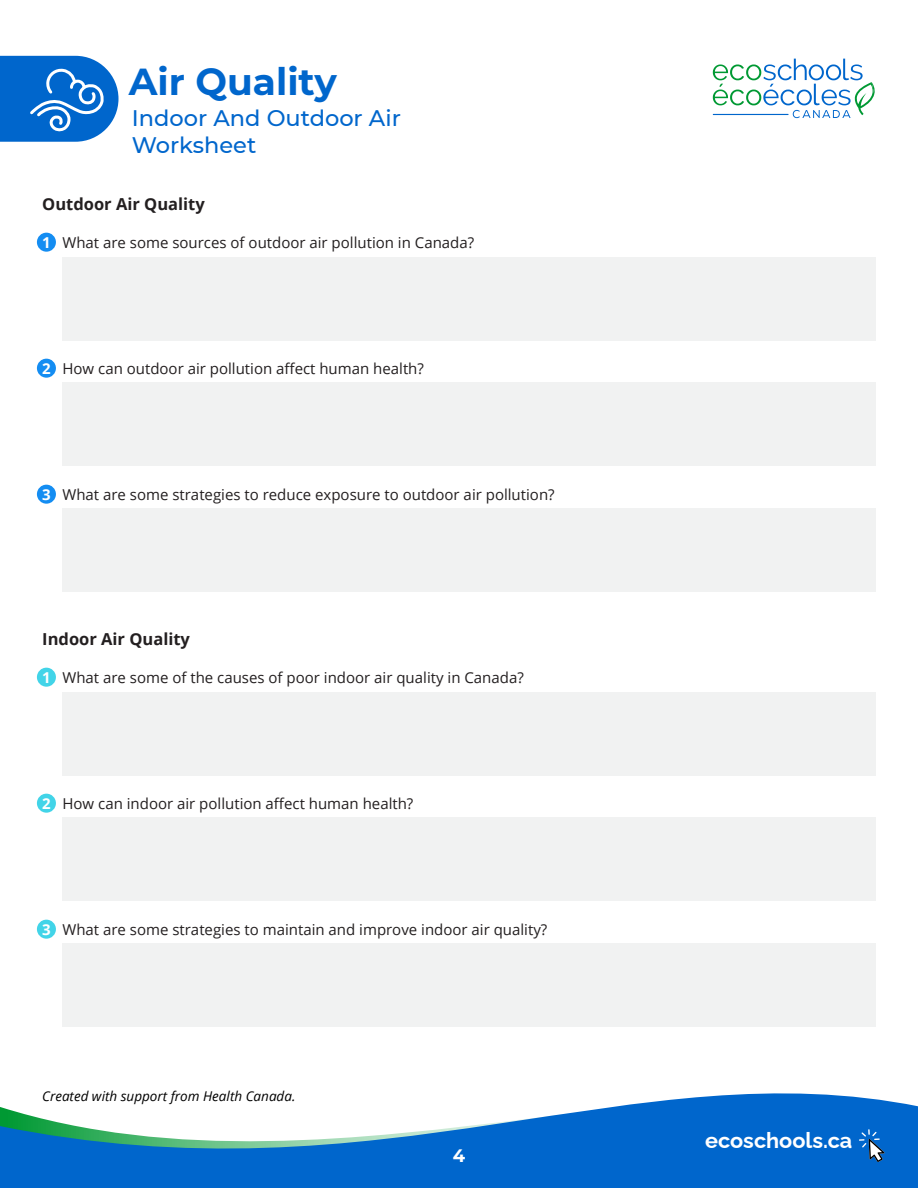
<style>
.page{position:relative;width:918px;height:1188px;background:#fff}
.page>*{position:absolute;margin:0;border:0;box-sizing:border-box;transform-origin:0 0}
.t1{font:700 37.5px "Montserrat";color:#06c}
.t2{font:500 22.5px/27px "Montserrat";color:#06c}
.t3{font:700 21.9px "Raleway";color:#fff}
.t4{font:700 18px "Montserrat";color:#fff}
.t5{font:700 16.5px "Open Sans";color:#231f20}
.t6{font:15px "Open Sans";color:#231f20}
.t7{font:italic 13.5px "Open Sans";color:#000}
.s1{font-weight:700;color:#fff}
</style>
<div class="page">
<div style="left:37px;top:485px;width:19px;height:19px;background:#148df2;border-radius:50%"></div>
<svg style="left:0;top:56px;width:119px;height:327px"></svg>
<div style="left:62px;top:257px;width:813px;height:83px;background:#f1f2f2"></div>
<div style="left:62px;top:383px;width:813px;height:83px;background:#f1f2f2"></div>
<div style="left:62px;top:509px;width:813px;height:83px;background:#f1f2f2"></div>
<div style="left:37px;top:794px;width:19px;height:19px;background:#42d4e8;border-radius:50%"></div>
<div style="left:37px;top:920px;width:19px;height:19px;background:#42d4e8;border-radius:50%"></div>
<div style="left:37px;top:668px;width:19px;height:19px;background:#42d4e8;border-radius:50%"></div>
<div style="left:62px;top:692px;width:813px;height:83px;background:#f1f2f2"></div>
<div style="left:62px;top:818px;width:813px;height:83px;background:#f1f2f2"></div>
<div style="left:62px;top:944px;width:813px;height:83px;background:#f1f2f2"></div>
<svg style="left:713px;top:59px;width:162px;height:59px"></svg>
<hr style="left:713px;top:114px;width:76px;height:1px;background:#06c">
<svg style="left:0;top:1093px;width:918px;height:95px;fill:#06c"></svg>
<svg style="left:859px;top:1129px;width:26px;height:33px"></svg>
<h1 class="t1" style="left:129px;top:55px;width:210px">Air Quality</h1>
<h2 class="t2" style="left:132px;top:104px;width:271px">Indoor And Outdoor Air<br>Worksheet</h2>
<p class="t5" style="left:42px;top:192px;width:164px">Outdoor Air Quality</p>
<p class="t6" style="left:42px;top:232px;width:433px"><span class="s1">1</span> What are some sources of outdoor air pollution in Canada?</p>
<p class="t6" style="left:42px;top:358px;width:383px"><span class="s1">2</span> How can outdoor air pollution affect human health?</p>
<p class="t6" style="left:42px;top:484px;width:514px"><span class="s1">3</span> What are some strategies to reduce exposure to outdoor air pollution?</p>
<p class="t5" style="left:42px;top:627px;width:149px">Indoor Air Quality</p>
<p class="t6" style="left:42px;top:667px;width:483px"><span class="s1">1</span> What are some of the causes of poor indoor air quality in Canada?</p>
<p class="t6" style="left:42px;top:793px;width:373px"><span class="s1">2</span> How can indoor air pollution affect human health?</p>
<p class="t6" style="left:42px;top:919px;width:507px"><span class="s1">3</span> What are some strategies to maintain and improve indoor air quality?</p>
<p class="t7" style="left:42px;top:1087px;width:255px">Created with support from Health Canada.</p>
<p class="t4" style="left:453px;top:1142px;width:14px">4</p>
<h3 class="t3" style="left:705px;top:1123px;width:149px">ecoschools.ca</h3>
</div>
